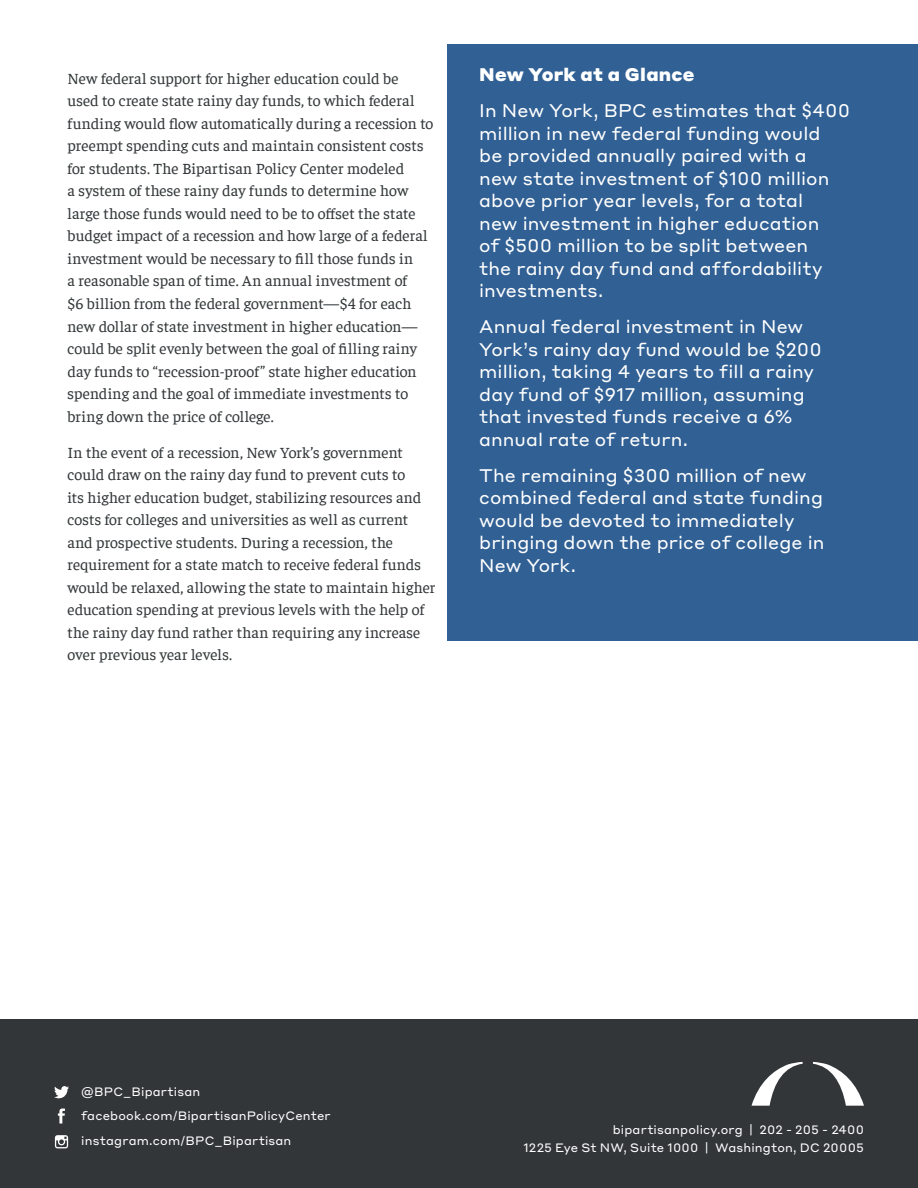
<style>
.page{position:relative;width:918px;height:1188px;background:#fff}
.page>*{position:absolute;margin:0;border:0;box-sizing:border-box;transform-origin:0 0}
.t1{font:18px/22.5px "Styrene A";letter-spacing:.005em;color:#fff}
.t2{font:900 18px "Styrene A";letter-spacing:.015em;color:#fff}
.t3{font:15.75px/22.5px "Faustina";letter-spacing:.005em;color:#323638}
.t4{font:12px/24.8px "Styrene A";letter-spacing:.015em;color:#fff}
</style>
<div class="page">
<div style="left:447px;top:44px;width:471px;height:596px;background:#316094"></div>
<div style="left:0;top:1019px;width:918px;height:169px;background:#323638"></div>
<svg style="left:55px;top:1135px;width:13px;height:13px"></svg>
<svg style="left:58px;top:1108px;width:7px;height:16px"></svg>
<svg style="left:54px;top:1086px;width:15px;height:12px"></svg>
<svg style="left:813px;top:1062px;width:51px;height:44px"></svg>
<svg style="left:751px;top:1062px;width:52px;height:44px"></svg>
<p class="t3" style="left:68px;top:66px;width:367px">New federal support for higher education could be used to create state rainy day funds, to which federal funding would flow automatically during a recession to preempt spending cuts and maintain consistent costs for students. The Bipartisan Policy Center modeled<br>a system of these rainy day funds to determine how large those funds would need to be to offset the state budget impact of a recession and how large of a federal investment would be necessary to fill those funds in<br>a reasonable span of time. An annual investment of<br>$6 billion from the federal government—$4 for each new dollar of state investment in higher education— could be split evenly between the goal of filling rainy day funds to “recession-proof” state higher education spending and the goal of immediate investments to bring down the price of college.</p>
<p class="t3" style="left:68px;top:440px;width:370px">In the event of a recession, New York’s government could draw on the rainy day fund to prevent cuts to<br>its higher education budget, stabilizing resources and costs for colleges and universities as well as current and prospective students. During a recession, the requirement for a state match to receive federal funds would be relaxed, allowing the state to maintain higher education spending at previous levels with the help of the rainy day fund rather than requiring any increase over previous year levels.</p>
<p class="t2" style="left:479px;top:59px;width:217px">New York at a Glance</p>
<p class="t1" style="left:479px;top:98px;width:372px">In New York, BPC estimates that $400 million in new federal funding would<br>be provided annually paired with a<br>new state investment of $100 million above prior year levels, for a total<br>new investment in higher education<br>of $500 million to be split between<br>the rainy day fund and affordability investments.</p>
<p class="t1" style="left:479px;top:314px;width:344px">Annual federal investment in New<br>York’s rainy day fund would be $200 million, taking 4 years to fill a rainy day fund of $917 million, assuming that invested funds receive a 6% annual rate of return.</p>
<p class="t1" style="left:479px;top:463px;width:347px">The remaining $300 million of new combined federal and state funding would be devoted to immediately bringing down the price of college in<br>New York.</p>
<p class="t4" style="left:81px;top:1078px;width:251px">@BPC_Bipartisan facebook.com/BipartisanPolicyCenter instagram.com/BPC_Bipartisan</p>
<p class="t4" style="left:523px;top:1120px;width:342px;line-height:18px;text-align:right">bipartisanpolicy.org | 202 - 205 - 2400<br>1225 Eye St NW, Suite 1000 | Washington, DC 20005</p>
</div>
